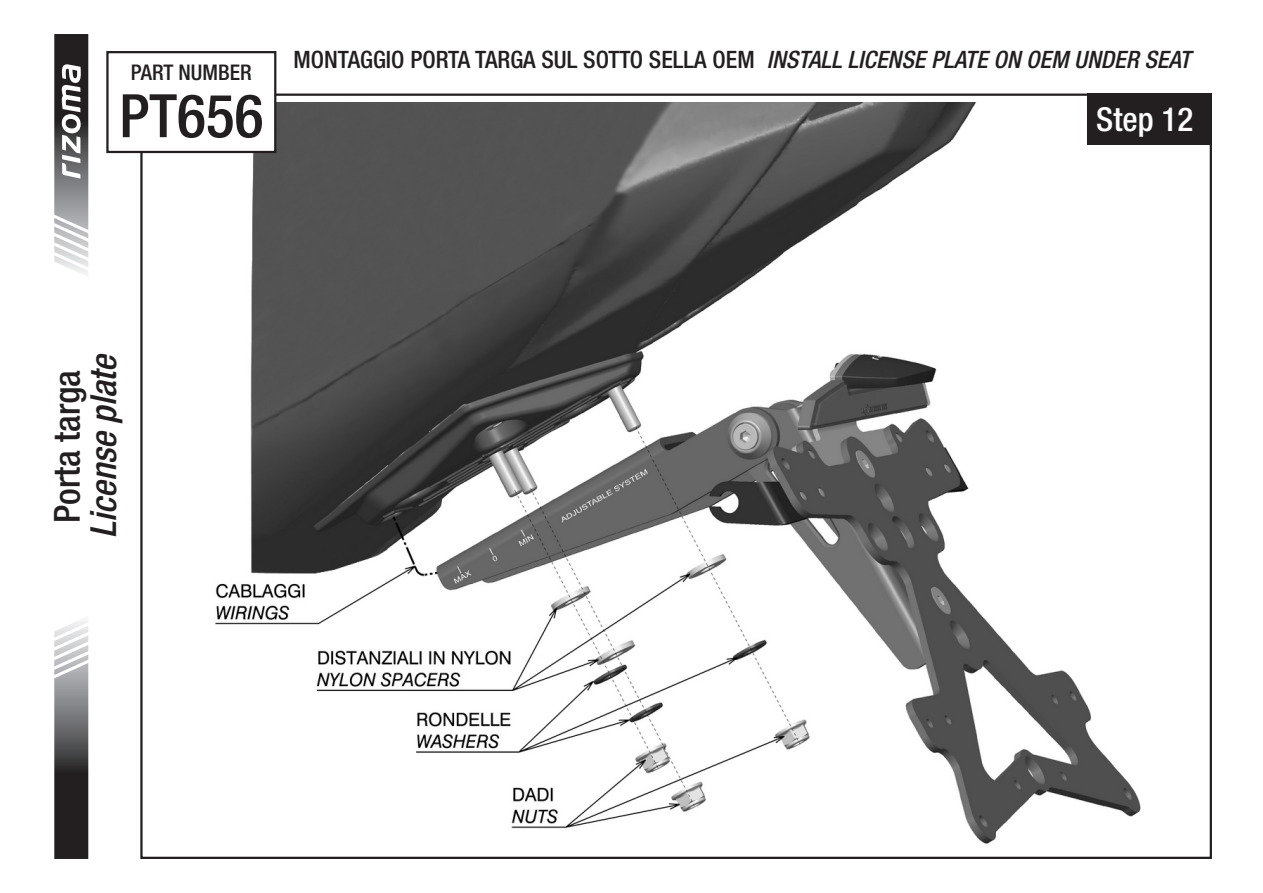
<style>
.page{position:relative;width:1263px;height:893px;background:#fff}
.page>*{position:absolute;margin:0;border:0;box-sizing:border-box;transform-origin:0 0}
.t1{font:500 condensed 60px "Helvetica Neue LT Std";color:#231f20}
.t2{font:italic 500 condensed 36px "Helvetica Neue LT Std";color:#231f20}
.t3{font:500 condensed 36px "Helvetica Neue LT Std";color:#231f20}
.t4{font:500 condensed 33px "Helvetica Neue LT Std";color:#fff}
.t5{font:500 condensed 24px "Helvetica Neue LT Std";color:#231f20}
.t6{font:500 condensed 21.6px "Helvetica Neue LT Std";color:#231f20}
.s1{font-style:italic}
</style>
<div class="page">
<img style="left:196px;top:103px;width:945px;height:741px">
<div style="left:1088px;top:94px;width:124px;height:51px;background:#231f20"></div>
<svg style="left:54px;top:620px;width:35px;height:239px;background:#706f70"></svg>
<div style="left:107px;top:52px;width:168px;height:100px;background:#fff"></div>
<div style="left:106px;top:51px;width:170px;height:102px;border:2px solid #231f20"></div>
<svg style="left:54px;top:34px;width:35px;height:240px"></svg>
<p class="t6" style="left:131px;top:59px;width:122px">PART NUMBER</p>
<h1 class="t1" style="left:119px;top:80px;width:146px">PT656</h1>
<p class="t5" style="left:293px;top:45px;width:899px">MONTAGGIO PORTA TARGA SUL SOTTO SELLA OEM <span class="s1">INSTALL LICENSE PLATE ON OEM UNDER SEAT</span></p>
<h3 class="t4" style="left:1096px;top:99px;width:99px">Step 12</h3>
<h2 class="t2" style="left:82px;top:538px;width:187px;rotate:-90deg">License plate</h2>
<h2 class="t3" style="left:46px;top:523px;width:155px;rotate:-90deg">Porta targa</h2>
</div>
